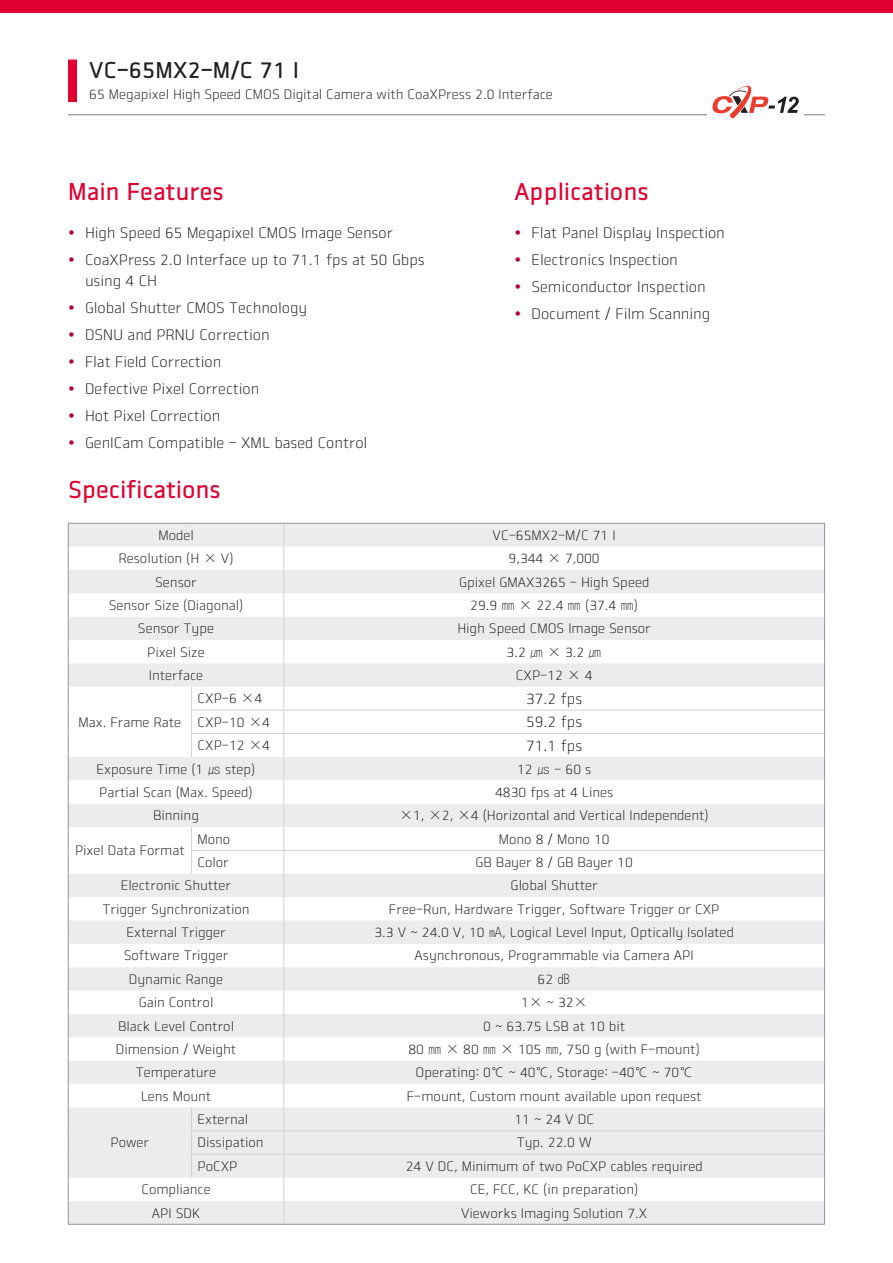
<style>
.page{position:relative;width:893px;height:1263px;background:#fff}
.page>*{position:absolute;margin:0;border:0;box-sizing:border-box;transform-origin:0 0}
.t1{font:24px "Vieworks B";color:#e00031}
.t2{font:22.5px "Vieworks B";color:#231f20}
.Table_Body_tab1{font:15px/21px "Vieworks L";color:#231f20}
.Table_Body{font:13.5px "Vieworks L";color:#231f20}
.Table_Body_tab{font:13.5px "Vieworks L";color:#231f20}
.TB_Multi-Line{font:13.5px "Vieworks L";color:#231f20}
</style>
<div class="page">
<div style="left:68px;top:60px;width:9px;height:42px;background:#e00031"></div>
<hr style="left:68px;top:115px;width:757px;height:1px;background:#797f84">
<div style="left:0;top:0;width:893px;height:13px;background:#e00031"></div>
<div style="left:708px;top:81px;width:96px;height:42px;background:#fff"></div>
<svg style="left:712px;top:85px;width:87px;height:34px"></svg>
<svg style="left:69px;top:524px;width:755px;height:700px;fill:#f4f4f5"></svg>
<svg style="left:191px;top:827px;width:1px;height:47px"></svg>
<svg style="left:191px;top:687px;width:1px;height:70px"></svg>
<svg style="left:191px;top:1107px;width:1px;height:70px"></svg>
<hr style="left:191px;top:850px;width:93px;height:1px;background:#d1d2d4">
<hr style="left:191px;top:710px;width:93px;height:1px;background:#d1d2d4">
<hr style="left:191px;top:1130px;width:93px;height:1px;background:#d1d2d4">
<hr style="left:191px;top:733px;width:93px;height:1px;background:#d1d2d4">
<hr style="left:191px;top:1154px;width:93px;height:1px;background:#d1d2d4">
<hr style="left:68px;top:523px;width:124px;height:1px;background:#939598">
<hr style="left:192px;top:523px;width:92px;height:1px;background:#939598">
<hr style="left:68px;top:1224px;width:124px;height:1px;background:#939598">
<hr style="left:192px;top:1224px;width:92px;height:1px;background:#939598">
<hr style="left:284px;top:1224px;width:541px;height:1px;background:#939598">
<hr style="left:284px;top:710px;width:540px;height:1px;background:#d1d2d4">
<hr style="left:284px;top:733px;width:540px;height:1px;background:#d1d2d4">
<hr style="left:284px;top:850px;width:540px;height:1px;background:#d1d2d4">
<svg style="left:283px;top:523px;width:1px;height:701px"></svg>
<svg style="left:68px;top:523px;width:1px;height:701px"></svg>
<hr style="left:284px;top:1130px;width:540px;height:1px;background:#d1d2d4">
<hr style="left:284px;top:1154px;width:540px;height:1px;background:#d1d2d4">
<hr style="left:284px;top:523px;width:541px;height:1px;background:#939598">
<svg style="left:824px;top:523px;width:1px;height:701px"></svg>
<h2 class="t2" style="left:89px;top:57px;width:211px">VC-65MX2-M/C 71 I</h2>
<p class="Table_Body_tab" style="left:89px;top:87px;width:465px">65 Megapixel High Speed CMOS Digital Camera with CoaXPress 2.0 Interface</p>
<h1 class="t1" style="left:68px;top:177px;width:157px">Main Features</h1>
<h1 class="t1" style="left:514px;top:177px;width:136px">Applications</h1>
<p class="Table_Body_tab1" style="left:85px;top:222px;width:309px">High Speed 65 Megapixel CMOS Image Sensor</p>
<p class="Table_Body_tab1" style="left:85px;top:249px;width:341px">CoaXPress 2.0 Interface up to 71.1 fps at 50 Gbps using 4 CH</p>
<p class="Table_Body_tab1" style="left:85px;top:297px;width:223px">Global Shutter CMOS Technology</p>
<p class="Table_Body_tab1" style="left:85px;top:324px;width:186px">DSNU and PRNU Correction</p>
<p class="Table_Body_tab1" style="left:85px;top:351px;width:138px">Flat Field Correction</p>
<p class="Table_Body_tab1" style="left:85px;top:378px;width:176px">Defective Pixel Correction</p>
<p class="Table_Body_tab1" style="left:85px;top:405px;width:137px">Hot Pixel Correction</p>
<p class="Table_Body_tab1" style="left:85px;top:432px;width:284px">GenICam Compatible - XML based Control</p>
<p class="Table_Body_tab1" style="left:531px;top:222px;width:195px">Flat Panel Display Inspection</p>
<p class="Table_Body_tab1" style="left:531px;top:249px;width:148px">Electronics Inspection</p>
<p class="Table_Body_tab1" style="left:531px;top:276px;width:176px">Semiconductor Inspection</p>
<p class="Table_Body_tab1" style="left:531px;top:303px;width:180px">Document / Film Scanning</p>
<h1 class="t1" style="left:68px;top:475px;width:154px">Specifications</h1>
<p class="Table_Body" style="left:158px;top:527px;width:37px">Model</p>
<p class="Table_Body" style="left:493px;top:527px;width:125px">VC-65MX2-M/C 71 I</p>
<p class="Table_Body" style="left:118px;top:551px;width:117px">Resolution (H × V)</p>
<p class="Table_Body" style="left:509px;top:551px;width:93px">9,344 × 7,000</p>
<p class="Table_Body" style="left:155px;top:574px;width:43px">Sensor</p>
<p class="Table_Body" style="left:459px;top:574px;width:192px">Gpixel GMAX3265 - High Speed</p>
<p class="TB_Multi-Line" style="left:109px;top:597px;width:136px">Sensor Size (Diagonal)</p>
<p class="Table_Body" style="left:470px;top:597px;width:169px">29.9 ㎜ × 22.4 ㎜ (37.4 ㎜)</p>
<p class="TB_Multi-Line" style="left:138px;top:621px;width:78px">Sensor Type</p>
<p class="Table_Body" style="left:457px;top:621px;width:195px">High Speed CMOS Image Sensor</p>
<p class="Table_Body" style="left:147px;top:644px;width:59px">Pixel Size</p>
<p class="Table_Body" style="left:507px;top:644px;width:97px">3.2 ㎛ × 3.2 ㎛</p>
<p class="Table_Body" style="left:149px;top:668px;width:56px">Interface</p>
<p class="Table_Body" style="left:516px;top:668px;width:78px">CXP-12 × 4</p>
<p class="Table_Body" style="left:79px;top:714px;width:104px">Max. Frame Rate</p>
<p class="Table_Body" style="left:198px;top:691px;width:66px">CXP-6 ×4</p>
<p class="Table_Body_tab1" style="left:526px;top:688px;width:57px">37.2 fps</p>
<p class="Table_Body" style="left:198px;top:714px;width:74px">CXP-10 ×4</p>
<p class="Table_Body_tab1" style="left:526px;top:711px;width:57px">59.2 fps</p>
<p class="Table_Body" style="left:198px;top:738px;width:74px">CXP-12 ×4</p>
<p class="Table_Body_tab1" style="left:526px;top:735px;width:57px">71.1 fps</p>
<p class="Table_Body" style="left:97px;top:761px;width:161px">Exposure Time (1 ㎲ step)</p>
<p class="Table_Body" style="left:517px;top:761px;width:76px">12 ㎲ - 60 s</p>
<p class="Table_Body" style="left:99px;top:784px;width:155px">Partial Scan (Max. Speed)</p>
<p class="TB_Multi-Line" style="left:495px;top:784px;width:120px">4830 fps at 4 Lines</p>
<p class="Table_Body" style="left:153px;top:808px;width:47px">Binning</p>
<p class="TB_Multi-Line" style="left:400px;top:808px;width:311px">×1, ×2, ×4 (Horizontal and Vertical Independent)</p>
<p class="Table_Body" style="left:75px;top:843px;width:111px">Pixel Data Format</p>
<p class="Table_Body" style="left:198px;top:831px;width:34px">Mono</p>
<p class="Table_Body" style="left:499px;top:831px;width:112px">Mono 8 / Mono 10</p>
<p class="Table_Body" style="left:198px;top:854px;width:33px">Color</p>
<p class="Table_Body" style="left:475px;top:854px;width:159px">GB Bayer 8 / GB Bayer 10</p>
<p class="Table_Body" style="left:121px;top:878px;width:112px">Electronic Shutter</p>
<p class="Table_Body" style="left:511px;top:878px;width:89px">Global Shutter</p>
<p class="Table_Body" style="left:102px;top:901px;width:149px">Trigger Synchronization</p>
<p class="Table_Body_tab" style="left:389px;top:901px;width:332px">Free-Run, Hardware Trigger, Software Trigger or CXP</p>
<p class="Table_Body" style="left:126px;top:925px;width:101px">External Trigger</p>
<p class="Table_Body_tab" style="left:374px;top:925px;width:361px">3.3 V ~ 24.0 V, 10 ㎃, Logical Level Input, Optically Isolated</p>
<p class="Table_Body" style="left:124px;top:948px;width:106px">Software Trigger</p>
<p class="Table_Body" style="left:415px;top:948px;width:281px">Asynchronous, Programmable via Camera API</p>
<p class="TB_Multi-Line" style="left:129px;top:971px;width:96px">Dynamic Range</p>
<p class="Table_Body_tab" style="left:538px;top:971px;width:35px">62 ㏈</p>
<p class="TB_Multi-Line" style="left:139px;top:995px;width:76px">Gain Control</p>
<p class="Table_Body" style="left:521px;top:995px;width:68px">1× ~ 32×</p>
<p class="Table_Body" style="left:118px;top:1018px;width:117px">Black Level Control</p>
<p class="Table_Body" style="left:483px;top:1018px;width:143px">0 ~ 63.75 LSB at 10 bit</p>
<p class="Table_Body" style="left:116px;top:1041px;width:122px">Dimension / Weight</p>
<p class="Table_Body" style="left:408px;top:1041px;width:293px">80 ㎜ × 80 ㎜ × 105 ㎜, 750 g (with F-mount)</p>
<p class="Table_Body" style="left:136px;top:1065px;width:82px">Temperature</p>
<p class="Table_Body" style="left:416px;top:1065px;width:279px">Operating: 0℃ ~ 40℃, Storage: -40℃ ~ 70℃</p>
<p class="Table_Body" style="left:141px;top:1088px;width:72px">Lens Mount</p>
<p class="Table_Body" style="left:407px;top:1088px;width:296px">F-mount, Custom mount available upon request</p>
<p class="Table_Body" style="left:111px;top:1135px;width:40px">Power</p>
<p class="Table_Body" style="left:198px;top:1111px;width:52px">External</p>
<p class="Table_Body" style="left:514px;top:1111px;width:81px">11 ~ 24 V DC</p>
<p class="Table_Body" style="left:198px;top:1135px;width:68px">Dissipation</p>
<p class="Table_Body" style="left:517px;top:1135px;width:76px">Typ. 22.0 W</p>
<p class="Table_Body" style="left:198px;top:1158px;width:42px">PoCXP</p>
<p class="Table_Body" style="left:406px;top:1158px;width:299px">24 V DC, Minimum of two PoCXP cables required</p>
<p class="Table_Body" style="left:141px;top:1182px;width:71px">Compliance</p>
<p class="Table_Body" style="left:470px;top:1182px;width:170px">CE, FCC, KC (in preparation)</p>
<p class="Table_Body" style="left:152px;top:1205px;width:50px">API SDK</p>
<p class="Table_Body" style="left:461px;top:1205px;width:188px">Vieworks Imaging Solution 7.X</p>
</div>
